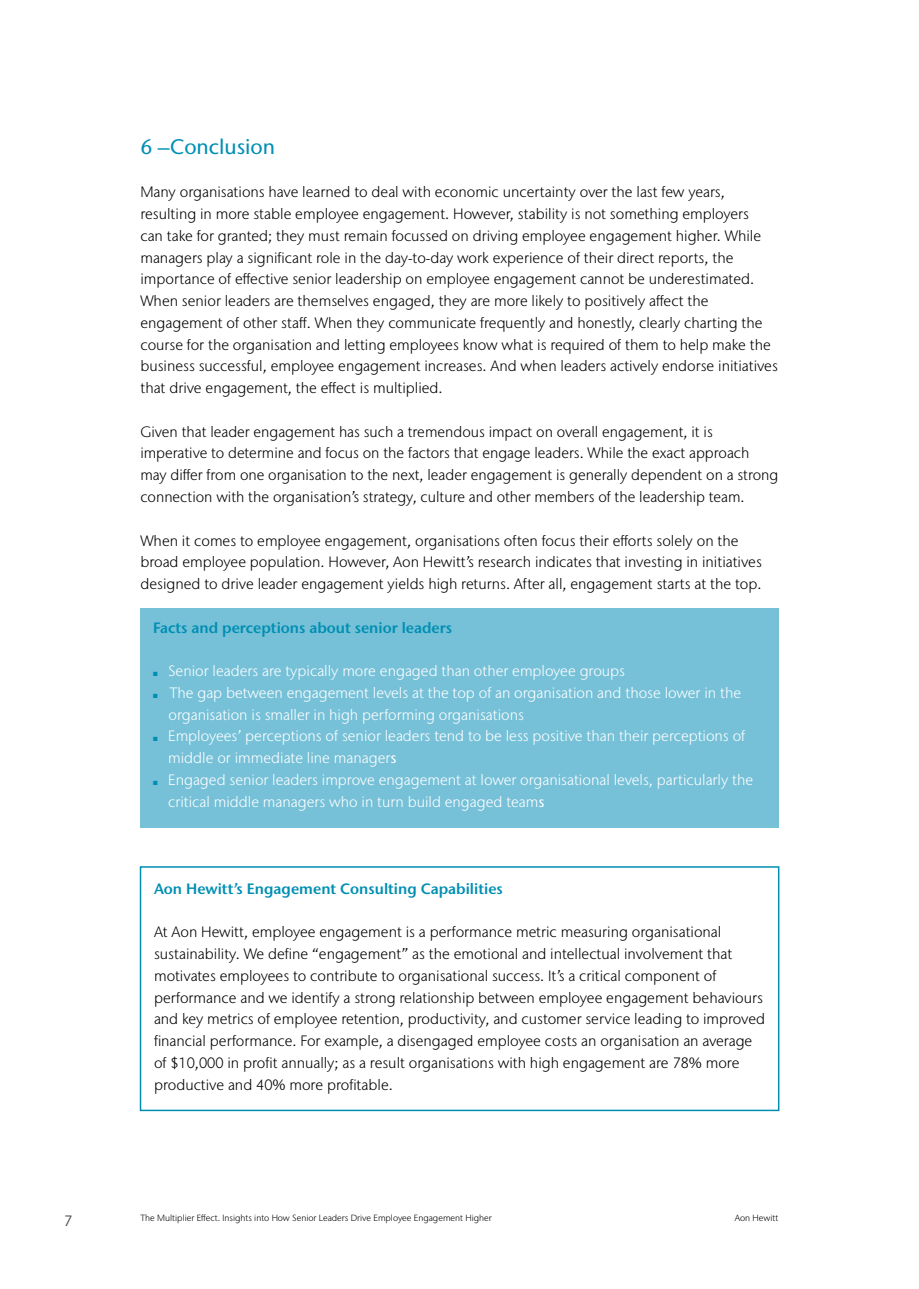
<style>
.page{position:relative;width:919px;height:1289px;background:#fff}
.page>*{position:absolute;margin:0;border:0;box-sizing:border-box;transform-origin:0 0}
.Kop{font:500 21px "Stone Sans IIITC Pro";color:#008fb3}
.texte{font:300 15px/21.8px "Stone Sans IIITC Pro";color:#000}
.texte-2{font:300 15px/21.8px "Stone Sans IIITC Pro";color:#fff}
.texte-3{font:600 15px "Stone Sans IIITC Pro";color:#008fb3}
.t1{font:15px "Stone Sans IIITC Pro";color:#4b4c4d}
.t2{font:300 9px "Stone Sans IIITC Pro";color:#000}
.s1{color:#008fb3}
.s2{font-weight:500}
</style>
<div class="page">
<div style="left:140px;top:607px;width:638px;height:220px;background:#76c1d8"></div>
<div style="left:140px;top:866px;width:639px;height:245px;border:2px solid #008fb3"></div>
<p class="Kop" style="left:140px;top:133px;width:136px">6 –Conclusion</p>
<p class="texte" style="left:140px;top:181px;width:639px">Many organisations have learned to deal with economic uncertainty over the last few years, resulting in more stable employee engagement. However, stability is not something employers<br>can take for granted; they must remain focussed on driving employee engagement higher. While managers play a significant role in the day-to-day work experience of their direct reports, the importance of effective senior leadership on employee engagement cannot be underestimated.<br>When senior leaders are themselves engaged, they are more likely to positively affect the engagement of other staff. When they communicate frequently and honestly, clearly charting the course for the organisation and letting employees know what is required of them to help make the business successful, employee engagement increases. And when leaders actively endorse initiatives that drive engagement, the effect is multiplied.</p>
<p class="texte" style="left:140px;top:420px;width:639px">Given that leader engagement has such a tremendous impact on overall engagement, it is imperative to determine and focus on the factors that engage leaders. While the exact approach may differ from one organisation to the next, leader engagement is generally dependent on a strong connection with the organisation’s strategy, culture and other members of the leadership team.</p>
<p class="texte" style="left:140px;top:529px;width:623px">When it comes to employee engagement, organisations often focus their efforts solely on the broad employee population. However, Aon Hewitt’s research indicates that investing in initiatives designed to drive leader engagement yields high returns. After all, engagement starts at the top.</p>
<p class="texte-3" style="left:153px;top:617px;width:300px">Facts and perceptions about senior leaders</p>
<p class="texte-2" style="left:153px;top:660px;width:473px"><span class="s1">■</span> Senior leaders are typically more engaged than other employee groups</p>
<p class="texte-2" style="left:168px;top:681px;width:574px;text-indent:-15px"><span class="s1">■</span> The gap between engagement levels at the top of an organisation and those lower in the organisation is smaller in high performing organisations</p>
<p class="texte-2" style="left:168px;top:725px;width:578px;text-indent:-15px"><span class="s1">■</span> Employees’ perceptions of senior leaders tend to be less positive than their perceptions of middle or immediate line manager<span class="s2">s</span></p>
<p class="texte-2" style="left:168px;top:768px;width:586px;text-indent:-15px"><span class="s1">■</span> Engaged senior leaders improve engagement at lower organisational levels, particularly the critical middle managers who in turn build engaged team<span class="s2">s</span></p>
<p class="texte-3" style="left:154px;top:878px;width:350px">Aon Hewitt’s Engagement Consulting Capabilities</p>
<p class="texte" style="left:154px;top:921px;width:612px">At Aon Hewitt, employee engagement is a performance metric measuring organisational sustainability. We define “engagement” as the emotional and intellectual involvement that motivates employees to contribute to organisational success. It’s a critical component of performance and we identify a strong relationship between employee engagement behaviours and key metrics of employee retention, productivity, and customer service leading to improved financial performance. For example, a disengaged employee costs an organisation an average of $10,000 in profit annually; as a result organisations with high engagement are 78% more productive and 40% more profitable.</p>
<p class="t1" style="left:64px;top:1211px;width:10px">7</p>
<p class="t2" style="left:140px;top:1212px;width:353px">The Multiplier Effect. Insights into How Senior Leaders Drive Employee Engagement Higher</p>
<p class="t2" style="left:734px;top:1212px;width:45px">Aon Hewitt</p>
</div>
